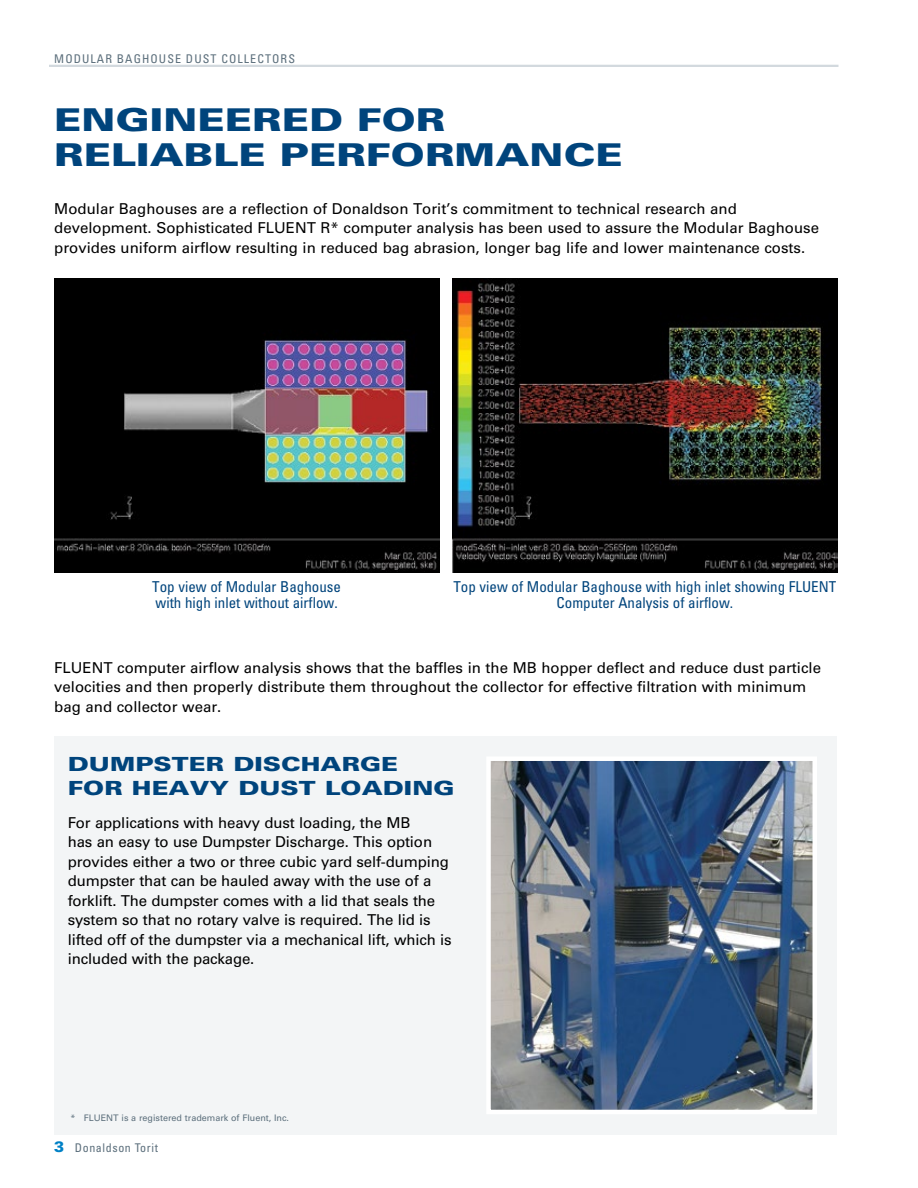
<style>
.page{position:relative;width:918px;height:1188px;background:#fff}
.page>*{position:absolute;margin:0;border:0;box-sizing:border-box;transform-origin:0 0}
.t1{font:900 31.5px/34.5px "Univers LT Std";color:#00447c;scale:1.3 1}
.t2{font:900 19.5px/24px "Univers LT Std";color:#00447c;scale:1.3 1}
.t3{font:15px/19.5px "Univers LT Std";color:#000}
.t4{font:condensed 15px/16.5px "Univers LT Std";color:#00447c;text-align:center}
.t5{font:condensed 12px "Univers LT Std";letter-spacing:.09em;color:#5c6f7c}
.t6{font:condensed 12px "Univers LT Std";letter-spacing:.05em;color:#5c6f7c}
.t7{font:9px "Univers LT Std";color:#5c6f7c}
.s1{font-weight:900;font-stretch:normal;font-size:15px;color:#0081c6}
</style>
<div class="page">
<div style="left:54px;top:736px;width:783px;height:398px;background:#f3f5f6"></div>
<img style="left:491px;top:761px;width:321px;height:348px">
<div style="left:486px;top:756px;width:331px;height:358px;border:4px solid #fff"></div>
<img style="left:54px;top:279px;width:385px;height:294px">
<img style="left:453px;top:279px;width:384px;height:294px">
<hr style="left:49px;top:65px;width:790px;height:2px;background:#d2d9de">
<p class="t5" style="left:54px;top:51px;width:242px">MODULAR BAGHOUSE DUST COLLECTORS</p>
<h1 class="t1" style="left:54px;top:102px;width:439px">ENGINEERED FOR<br>RELIABLE PERFORMANCE</h1>
<p class="t3" style="left:54px;top:199px;width:766px">Modular Baghouses are a reflection of Donaldson Torit’s commitment to technical research and development. Sophisticated FLUENT R* computer analysis has been used to assure the Modular Baghouse provides uniform airflow resulting in reduced bag abrasion, longer bag life and lower maintenance costs.</p>
<p class="t4" style="left:152px;top:578px;width:190px;text-align:left">Top view of Modular Baghouse with high inlet without airflow.</p>
<p class="t4" style="left:453px;top:578px;width:384px">Top view of Modular Baghouse with high inlet showing FLUENT<br>Computer Analysis of airflow.</p>
<p class="t3" style="left:54px;top:658px;width:768px">FLUENT computer airflow analysis shows that the baffles in the MB hopper deflect and reduce dust particle velocities and then properly distribute them throughout the collector for effective filtration with minimum bag and collector wear.</p>
<h2 class="t2" style="left:68px;top:751px;width:299px">DUMPSTER DISCHARGE<br>FOR HEAVY DUST LOADING</h2>
<p class="t3" style="left:68px;top:813px;width:386px">For applications with heavy dust loading, the MB<br>has an easy to use Dumpster Discharge. This option provides either a two or three cubic yard self-dumping dumpster that can be hauled away with the use of a forklift. The dumpster comes with a lid that seals the system so that no rotary valve is required. The lid is lifted off of the dumpster via a mechanical lift, which is included with the package.</p>
<p class="t7" style="left:71px;top:1112px;width:220px">* FLUENT is a registered trademark of Fluent, Inc.</p>
<p class="t6" style="left:54px;top:1140px;width:105px"><span class="s1">3</span> Donaldson Torit</p>
</div>
